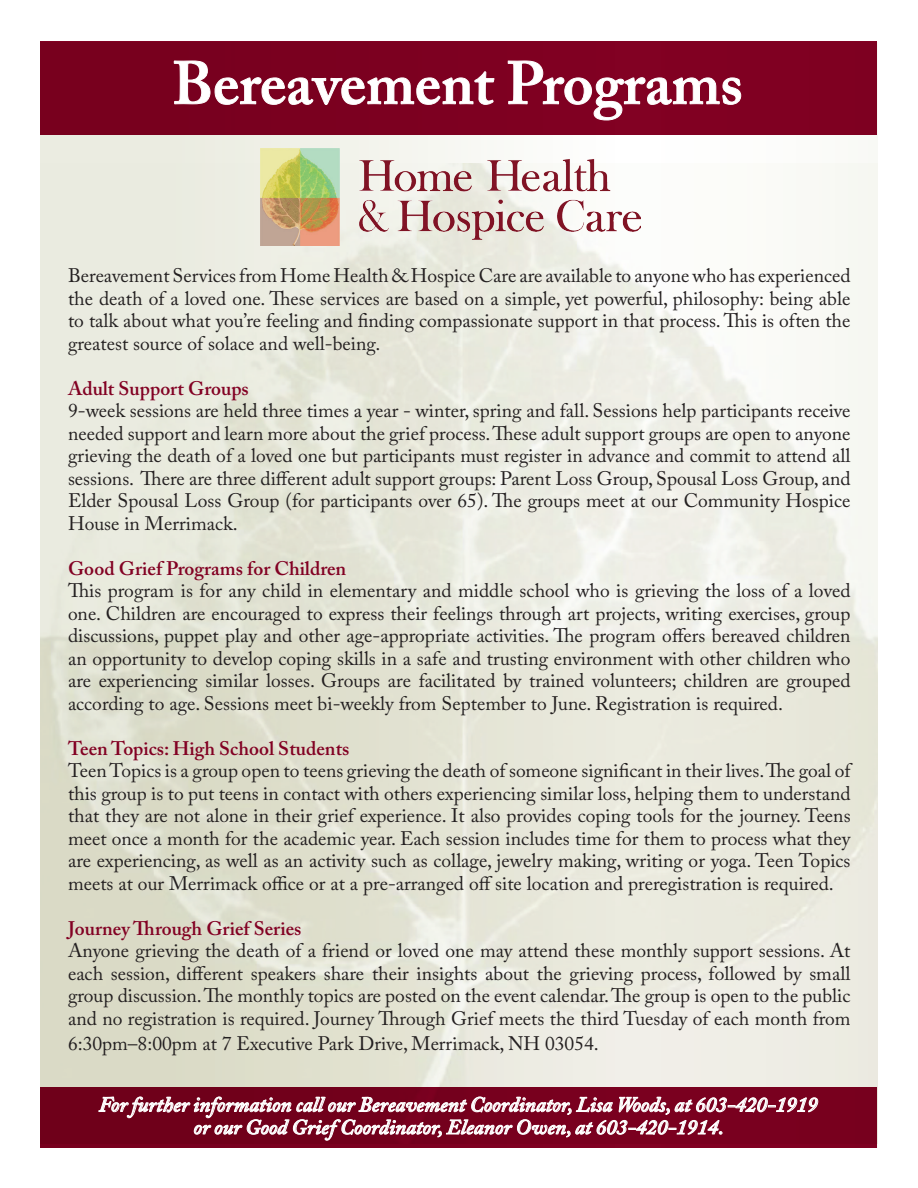
<style>
.page{position:relative;width:918px;height:1188px;background:#fff}
.page>*{position:absolute;margin:0;border:0;box-sizing:border-box;transform-origin:0 0}
.t1{font:600 60px "Adobe Caslon Pro";color:#fff}
.t2{font:italic 600 21px/22.5px "Adobe Caslon Pro";color:#fff;text-align:center}
.t3{font:19.5px/22.5px "Adobe Caslon Pro";color:#231f20;text-align:justify}
.t4{font:600 19.5px "Adobe Caslon Pro";color:#820123}
</style>
<div class="page">
<img style="left:40px;top:163px;width:838px;height:924px">
<div style="left:40px;top:42px;width:838px;height:93px;background:#820123"></div>
<svg style="left:174px;top:61px;width:320px;height:44px"></svg>
<svg style="left:508px;top:61px;width:233px;height:59px"></svg>
<div style="left:40px;top:1087px;width:838px;height:61px;background:#77001e"></div>
<svg style="left:98px;top:1080px;width:721px;height:61px"></svg>
<img style="left:260px;top:148px;width:381px;height:97px">
<h1 class="t1" style="left:172px;top:48px;width:572px">Bereavement Programs</h1>
<p class="t3" style="left:68px;top:264px;width:784px">Bereavement Services from Home Health &amp; Hospice Care are available to anyone who has experienced the death of a loved one. These services are based on a simple, yet powerful, philosophy: being able to talk about what you’re feeling and finding compassionate support in that process. This is often the greatest source of solace and well-being.</p>
<p class="t4" style="left:68px;top:377px;width:182px">Adult Support Groups</p>
<p class="t3" style="left:68px;top:399px;width:784px">9-week sessions are held three times a year - winter, spring and fall. Sessions help participants receive needed support and learn more about the grief process. These adult support groups are open to anyone grieving the death of a loved one but participants must register in advance and commit to attend all sessions. There are three different adult support groups: Parent Loss Group, Spousal Loss Group, and Elder Spousal Loss Group (for participants over 65). The groups meet at our Community Hospice House in Merrimack.</p>
<p class="t4" style="left:68px;top:557px;width:280px">Good Grief Programs for Children</p>
<p class="t3" style="left:68px;top:579px;width:784px">This program is for any child in elementary and middle school who is grieving the loss of a loved one. Children are encouraged to express their feelings through art projects, writing exercises, group discussions, puppet play and other age-appropriate activities. The program offers bereaved children an opportunity to develop coping skills in a safe and trusting environment with other children who are experiencing similar losses. Groups are facilitated by trained volunteers; children are grouped according to age. Sessions meet bi-weekly from September to June. Registration is required.</p>
<p class="t4" style="left:68px;top:737px;width:283px">Teen Topics: High School Students</p>
<p class="t3" style="left:68px;top:759px;width:784px">Teen Topics is a group open to teens grieving the death of someone significant in their lives. The goal of this group is to put teens in contact with others experiencing similar loss, helping them to understand that they are not alone in their grief experience. It also provides coping tools for the journey. Teens meet once a month for the academic year. Each session includes time for them to process what they are experiencing, as well as an activity such as collage, jewelry making, writing or yoga. Teen Topics meets at our Merrimack office or at a pre-arranged off site location and preregistration is required.</p>
<p class="t4" style="left:68px;top:917px;width:235px">Journey Through Grief Series</p>
<p class="t3" style="left:68px;top:939px;width:784px">Anyone grieving the death of a friend or loved one may attend these monthly support sessions. At each session, different speakers share their insights about the grieving process, followed by small group discussion. The monthly topics are posted on the event calendar. The group is open to the public and no registration is required. Journey Through Grief meets the third Tuesday of each month from</p>
<p class="t3" style="left:68px;top:1032px;width:532px">6:30pm–8:00pm at 7 Executive Park Drive, Merrimack, NH 03054.</p>
<p class="t2" style="left:99px;top:1093px;width:721px">For further information call our Bereavement Coordinator, Lisa Woods, at 603-420-1919 or our Good Grief Coordinator, Eleanor Owen, at 603-420-1914.</p>
</div>
